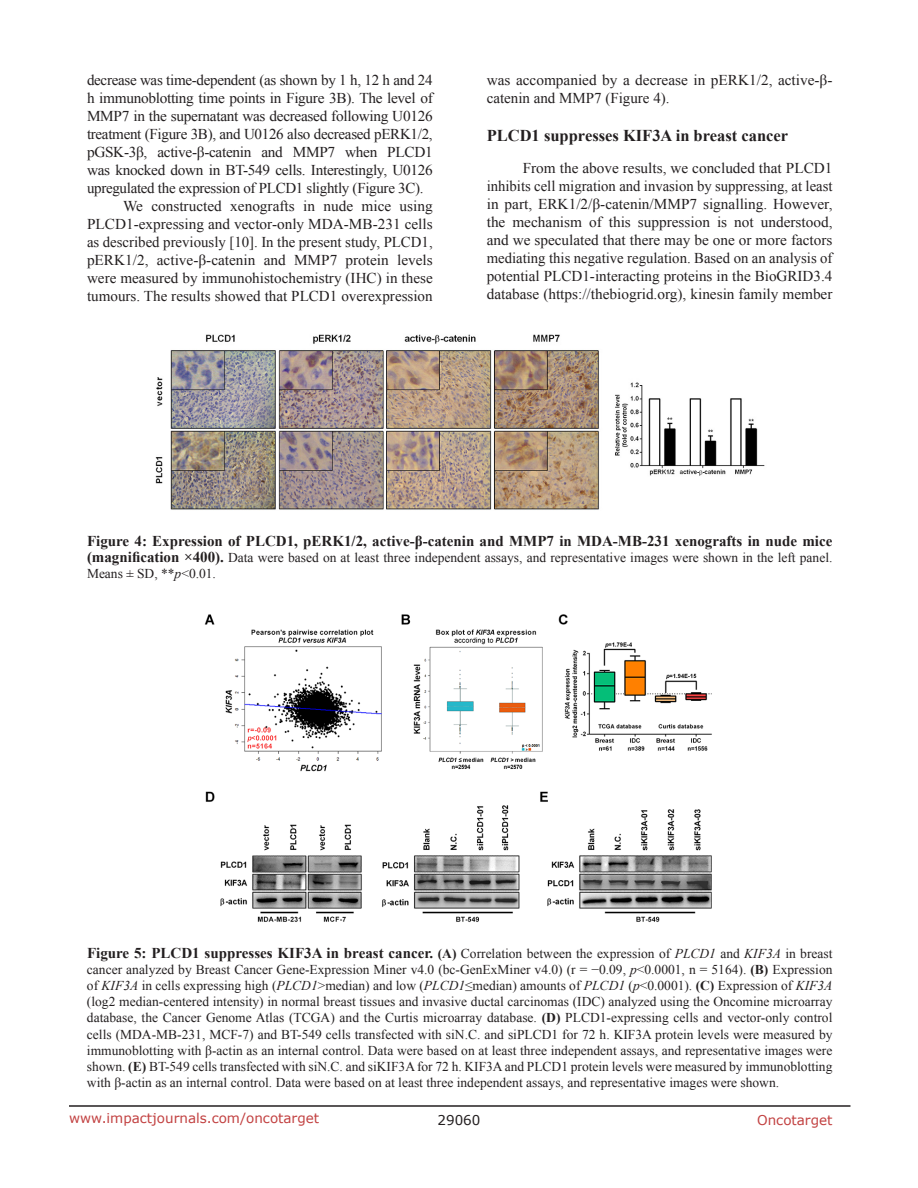
<style>
.page{position:relative;width:918px;height:1188px;background:#fff}
.page>*{position:absolute;margin:0;border:0;box-sizing:border-box;transform-origin:0 0}
.SubHeading{font:700 16.5px "Times New Roman";color:#231f20}
.BodyText{font:15px/18px "Times New Roman";color:#231f20;text-align:justify}
.figuretext{font:700 15px "Times New Roman";color:#231f20}
.figuretext-2{font:13.5px/16.2px "Times New Roman";color:#231f20}
.t1{font:13.5px "Verdana";color:#c24141}
.t2{font:13.5px "Verdana";color:#231f20}
.s1{font-weight:700;font-size:15px}
.s2{font-style:italic}
.s3{font-weight:700}
</style>
<div class="page">
<hr style="left:69px;top:1105px;width:781px;height:2px;background:#231f20">
<img style="left:155px;top:334px;width:610px;height:176px">
<img style="left:204px;top:614px;width:508px;height:308px">
<p class="BodyText" style="left:87px;top:71px;width:347px">decrease was time-dependent (as shown by 1 h, 12 h and 24 h immunoblotting time points in Figure 3B). The level of MMP7 in the supernatant was decreased following U0126 treatment (Figure 3B), and U0126 also decreased pERK1/2, pGSK-3β, active-β-catenin and MMP7 when PLCD1 was knocked down in BT-549 cells. Interestingly, U0126 upregulated the expression of PLCD1 slightly (Figure 3C).</p>
<p class="BodyText" style="left:87px;top:197px;width:347px;text-indent:36px">We constructed xenografts in nude mice using PLCD1-expressing and vector-only MDA-MB-231 cells as described previously [10]. In the present study, PLCD1, pERK1/2, active-β-catenin and MMP7 protein levels were measured by immunohistochemistry (IHC) in these tumours. The results showed that PLCD1 overexpression</p>
<p class="BodyText" style="left:487px;top:71px;width:347px">was accompanied by a decrease in pERK1/2, active-β&shy;catenin and MMP7 (Figure 4).</p>
<p class="SubHeading" style="left:487px;top:124px;width:303px">PLCD1 suppresses KIF3A in breast cancer</p>
<p class="BodyText" style="left:487px;top:158px;width:347px;text-indent:36px">From the above results, we concluded that PLCD1 inhibits cell migration and invasion by suppressing, at least in part, ERK1/2/β-catenin/MMP7 signalling. However, the mechanism of this suppression is not understood, and we speculated that there may be one or more factors mediating this negative regulation. Based on an analysis of potential PLCD1-interacting proteins in the BioGRID3.4 database (https://thebiogrid.org), kinesin family member</p>
<p class="figuretext" style="left:87px;top:530px;width:747px">Figure 4: Expression of PLCD1, pERK1/2, active-β-catenin and MMP7 in MDA-MB-231 xenografts in nude mice</p>
<p class="figuretext-2" style="left:87px;top:549px;width:747px"><span class="s1">(magnification ×400).</span> Data were based on at least three independent assays, and representative images were shown in the left panel.<br>Means ± SD, **<span class="s2">p</span>&lt;0.01.</p>
<p class="figuretext-2" style="left:87px;top:945px;width:747px;text-align:justify"><span class="s1">Figure 5: PLCD1 suppresses KIF3A in breast cancer.</span> <span class="s3">(A)</span> Correlation between the expression of <span class="s2">PLCD1</span> and <span class="s2">KIF3A</span> in breast cancer analyzed by Breast Cancer Gene-Expression Miner v4.0 (bc-GenExMiner v4.0) (r = −0.09, <span class="s2">p</span>&lt;0.0001, n = 5164). <span class="s3">(B)</span> Expression of <span class="s2">KIF3A</span> in cells expressing high (<span class="s2">PLCD1</span>&gt;median) and low (<span class="s2">PLCD1</span>≤median) amounts of <span class="s2">PLCD1</span> (<span class="s2">p</span>&lt;0.0001). <span class="s3">(C)</span> Expression of <span class="s2">KIF3A </span>(log2 median-centered intensity) in normal breast tissues and invasive ductal carcinomas (IDC) analyzed using the Oncomine microarray database, the Cancer Genome Atlas (TCGA) and the Curtis microarray database. <span class="s3">(D)</span> PLCD1-expressing cells and vector-only control cells (MDA-MB-231, MCF-7) and BT-549 cells transfected with siN.C. and siPLCD1 for 72 h. KIF3A protein levels were measured by immunoblotting with β-actin as an internal control. Data were based on at least three independent assays, and representative images were shown. <span class="s3">(E)</span> BT-549 cells transfected with siN.C. and siKIF3A for 72 h. KIF3A and PLCD1 protein levels were measured by immunoblotting with β-actin as an internal control. Data were based on at least three independent assays, and representative images were shown.</p>
<p class="t1" style="left:69px;top:1109px;width:252px">www.impactjournals.com/oncotarget</p>
<p class="t2" style="left:438px;top:1111px;width:44px">29060</p>
<p class="t1" style="left:757px;top:1111px;width:77px">Oncotarget</p>
</div>
